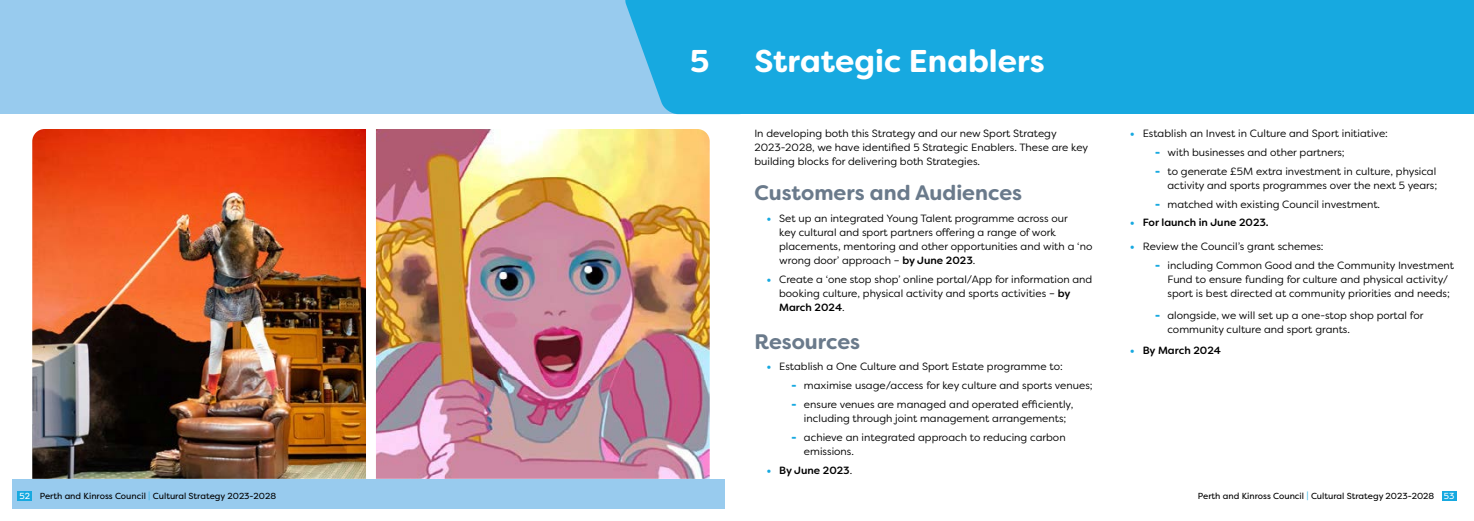
<style>
.page{position:relative;width:1474px;height:521px;background:#fff}
.page>*{position:absolute;margin:0;border:0;box-sizing:border-box;transform-origin:0 0}
.t1{font:700 31.5px "Filson Soft";color:#fff}
.t2{font:700 21px "Filson Soft";color:#6a7a8b}
.b{font:10.5px/14px "Filson Soft";color:#000}
.List_Paragraph{font:10.5px/14px "Filson Soft";color:#000}
.b-2{font:500 10.5px "Filson Soft";color:#000}
.t3{font:8.75px "Filson Pro";color:#000}
.s1{font-weight:800;color:#17a9e0}
.s2{font-weight:500}
.s3{font-weight:400}
.s4{color:#fff}
.s5{font-family:"Minion Pro";color:#17a9e0}
</style>
<div class="page">
<div style="left:12px;top:479px;width:712px;height:29px;background:#98cbee"></div>
<div style="left:17px;top:491px;width:15px;height:10px;background:#17a9e0"></div>
<div style="left:1441px;top:491px;width:15px;height:10px;background:#17a9e0"></div>
<div style="left:737px;top:0;width:736px;height:114px;background:#17a9e0"></div>
<div style="left:0;top:0;width:737px;height:114px;background:#98cbee"></div>
<svg style="left:625px;top:0;width:112px;height:114px"></svg>
<img style="left:376px;top:129px;width:333px;height:350px">
<img style="left:32px;top:129px;width:334px;height:350px">
<p class="t1" style="left:690px;top:41px;width:21px">5</p>
<p class="t1" style="left:754px;top:41px;width:292px">Strategic Enablers</p>
<p class="b" style="left:754px;top:126px;width:335px">In developing both this Strategy and our new Sport Strategy<br>2023-2028, we have identified 5 Strategic Enablers. These are key building blocks for delivering both Strategies.</p>
<p class="t2" style="left:754px;top:179px;width:269px">Customers and Audiences</p>
<p class="b" style="left:779px;top:211px;width:315px;text-indent:-12px"><span class="s1">•</span> Set up an integrated Young Talent programme across our<br>key cultural and sport partners offering a range of work placements, mentoring and other opportunities and with a ‘no wrong door’ approach – <span class="s2">by June 2023</span>.</p>
<p class="List_Paragraph" style="left:779px;top:272px;width:315px;text-indent:-12px"><span class="s1">•</span> Create a ‘one stop shop’ online portal/App for information and booking culture, physical activity and sports activities – <span class="s2">by<br>March 2024</span>.</p>
<p class="t2" style="left:754px;top:328px;width:107px">Resources</p>
<p class="b" style="left:766px;top:359px;width:297px"><span class="s1">•</span> Establish a One Culture and Sport Estate programme to:</p>
<p class="b" style="left:791px;top:378px;width:302px"><span class="s1">-</span> maximise usage/access for key culture and sports venues;</p>
<p class="b" style="left:791px;top:397px;width:283px;text-align:center"><span class="s1">-</span> ensure venues are managed and operated efficiently, including through joint management arrangements;</p>
<p class="b" style="left:804px;top:430px;width:263px;text-indent:-12px"><span class="s1">-</span> achieve an integrated approach to reducing carbon emissions.</p>
<p class="b-2" style="left:766px;top:463px;width:87px"><span class="s1">•</span> By June 2023<span class="s3">.</span></p>
<p class="b" style="left:1130px;top:126px;width:259px"><span class="s1">•</span> Establish an Invest in Culture and Sport initiative:</p>
<p class="b" style="left:1155px;top:145px;width:191px"><span class="s1">-</span> with businesses and other partners;</p>
<p class="b" style="left:1155px;top:164px;width:284px;text-align:right"><span class="s1">-</span> to generate £5M extra investment in culture, physical activity and sports programmes over the next 5 years;</p>
<p class="b" style="left:1155px;top:197px;width:226px"><span class="s1">-</span> matched with existing Council investment.</p>
<p class="b-2" style="left:1130px;top:216px;width:140px"><span class="s1">•</span> For launch in June 2023.</p>
<p class="b" style="left:1130px;top:240px;width:195px"><span class="s1">•</span> Review the Council’s grant schemes:</p>
<p class="List_Paragraph" style="left:1167px;top:259px;width:288px;text-indent:-12px"><span class="s1">-</span> including Common Good and the Community Investment<br>Fund to ensure funding for culture and physical activity/ sport is best directed at community priorities and needs;</p>
<p class="List_Paragraph" style="left:1167px;top:308px;width:257px;text-indent:-12px"><span class="s1">-</span> alongside, we will set up a one-stop shop portal for community culture and sport grants.</p>
<p class="b-2" style="left:1130px;top:344px;width:92px"><span class="s1">•</span> By March 2024</p>
<p class="t3" style="left:20px;top:490px;width:258px"><span class="s4">52</span> Perth and Kinross Council <span class="s5">|</span> Cultural Strategy 2023-2028</p>
<p class="t3" style="left:1197px;top:490px;width:258px">Perth and Kinross Council <span class="s5">|</span> Cultural Strategy 2023-2028 <span class="s4">53</span></p>
</div>
